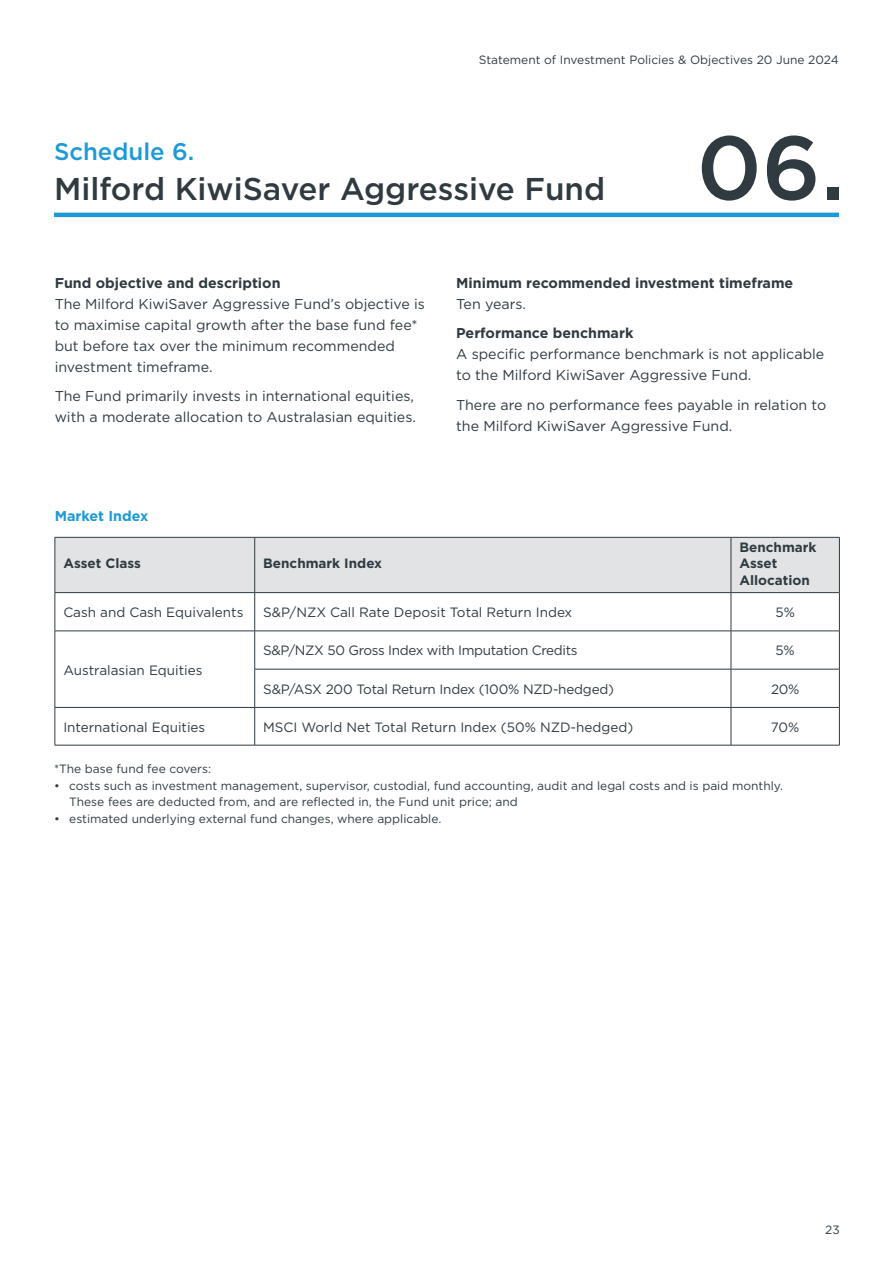
<style>
.page{position:relative;width:893px;height:1263px;background:#fff}
.page>*{position:absolute;margin:0;border:0;box-sizing:border-box;transform-origin:0 0}
.t1{font:500 90px "Gotham";color:#2f3b41}
.t2{font:500 31.5px "Gotham";color:#2f3b41}
.t3{font:500 24px "Gotham";color:#1c99d6}
.Body_copy{font:14.25px/21px "Gotham";color:#2f3b41}
.Bold_body_subheader{font:700 14.25px "Gotham";color:#2f3b41}
.Bold_body_subheader-2{font:700 14.25px "Gotham";color:#1c99d6}
.Bold_body_subheader-3{font:14.25px "Gotham";color:#2f3b41}
.Bold_grey_subheaders_1mm_drop{font:13.5px "Gotham";color:#2f3b41}
.t4{font:700 13.5px/16.2px "Gotham";color:#2f3b41}
.Bold_grey_subheaders_1mm_drop-2{font:13.5px "Gotham";letter-spacing:-.025em;color:#2f3b41}
.Body_copy-2{font:12px/16.5px "Gotham";color:#2f3b41}
</style>
<div class="page">
<hr style="left:54px;top:213px;width:785px;height:4px;background:#1c99d6">
<div style="left:56px;top:538px;width:783px;height:54px;background:#e1e3e4"></div>
<svg style="left:56px;top:593px;width:783px;height:152px"></svg>
<svg style="left:56px;top:632px;width:783px;height:75px"></svg>
<hr style="left:55px;top:537px;width:200px;height:1px;background:#2f3b41">
<hr style="left:55px;top:537px;width:1px;height:55px;background:#2f3b41">
<hr style="left:255px;top:537px;width:476px;height:1px;background:#2f3b41">
<hr style="left:731px;top:537px;width:109px;height:1px;background:#2f3b41">
<hr style="left:839px;top:537px;width:1px;height:55px;background:#2f3b41">
<hr style="left:55px;top:592px;width:200px;height:1px;background:#2f3b41">
<hr style="left:55px;top:593px;width:1px;height:38px;background:#2f3b41">
<hr style="left:255px;top:592px;width:476px;height:1px;background:#2f3b41">
<hr style="left:254px;top:593px;width:1px;height:38px;background:#2f3b41">
<hr style="left:731px;top:592px;width:109px;height:1px;background:#2f3b41">
<hr style="left:731px;top:593px;width:1px;height:38px;background:#2f3b41">
<hr style="left:839px;top:593px;width:1px;height:38px;background:#2f3b41">
<hr style="left:55px;top:631px;width:200px;height:1px;background:#2f3b41">
<hr style="left:55px;top:631px;width:1px;height:38px;background:#2f3b41">
<hr style="left:254px;top:631px;width:1px;height:38px;background:#2f3b41">
<hr style="left:731px;top:631px;width:1px;height:38px;background:#2f3b41">
<hr style="left:839px;top:631px;width:1px;height:38px;background:#2f3b41">
<hr style="left:55px;top:669px;width:1px;height:38px;background:#2f3b41">
<hr style="left:255px;top:669px;width:476px;height:1px;background:#2f3b41">
<hr style="left:254px;top:669px;width:1px;height:38px;background:#2f3b41">
<hr style="left:731px;top:669px;width:109px;height:1px;background:#2f3b41">
<hr style="left:731px;top:669px;width:1px;height:38px;background:#2f3b41">
<hr style="left:839px;top:669px;width:1px;height:38px;background:#2f3b41">
<hr style="left:55px;top:707px;width:200px;height:1px;background:#2f3b41">
<hr style="left:55px;top:708px;width:1px;height:37px;background:#2f3b41">
<hr style="left:255px;top:707px;width:476px;height:1px;background:#2f3b41">
<hr style="left:254px;top:708px;width:1px;height:37px;background:#2f3b41">
<hr style="left:731px;top:707px;width:109px;height:1px;background:#2f3b41">
<hr style="left:731px;top:708px;width:1px;height:37px;background:#2f3b41">
<hr style="left:839px;top:708px;width:1px;height:37px;background:#2f3b41">
<hr style="left:55px;top:745px;width:200px;height:1px;background:#2f3b41">
<hr style="left:255px;top:745px;width:476px;height:1px;background:#2f3b41">
<hr style="left:731px;top:745px;width:109px;height:1px;background:#2f3b41">
<hr style="left:254px;top:537px;width:1px;height:55px;background:#2f3b41">
<hr style="left:731px;top:537px;width:1px;height:55px;background:#2f3b41">
<hr style="left:255px;top:631px;width:476px;height:1px;background:#2f3b41">
<hr style="left:731px;top:631px;width:109px;height:1px;background:#2f3b41">
<p class="Body_copy-2" style="left:479px;top:51px;width:361px">Statement of Investment Policies &amp; Objectives 20 June 2024</p>
<p class="t3" style="left:54px;top:136px;width:142px">Schedule 6.</p>
<p class="t2" style="left:54px;top:168px;width:553px">Milford KiwiSaver Aggressive Fund</p>
<p class="t1" style="left:697px;top:109px;width:150px">06.</p>
<p class="Bold_body_subheader" style="left:55px;top:273px;width:227px">Fund objective and description</p>
<p class="Body_copy" style="left:55px;top:293px;width:372px">The Milford KiwiSaver Aggressive Fund’s objective is to maximise capital growth after the base fund fee* but before tax over the minimum recommended investment timeframe.</p>
<p class="Body_copy" style="left:55px;top:385px;width:363px">The Fund primarily invests in international equities, with a moderate allocation to Australasian equities.</p>
<p class="Bold_body_subheader-2" style="left:55px;top:506px;width:95px">Market Index</p>
<p class="t4" style="left:63px;top:555px;width:79px">Asset Class</p>
<p class="t4" style="left:263px;top:555px;width:120px">Benchmark Index</p>
<p class="Bold_body_subheader" style="left:456px;top:273px;width:339px">Minimum recommended investment timeframe</p>
<p class="Bold_body_subheader-3" style="left:456px;top:295px;width:71px">Ten years.</p>
<p class="Bold_body_subheader" style="left:456px;top:324px;width:179px">Performance benchmark</p>
<p class="Body_copy" style="left:456px;top:343px;width:370px">A specific performance benchmark is not applicable to the Milford KiwiSaver Aggressive Fund.</p>
<p class="Body_copy" style="left:456px;top:394px;width:372px">There are no performance fees payable in relation to the Milford KiwiSaver Aggressive Fund.</p>
<p class="t4" style="left:739px;top:539px;width:79px">Benchmark<br>Asset<br>Allocation</p>
<p class="Bold_grey_subheaders_1mm_drop" style="left:63px;top:604px;width:182px">Cash and Cash Equivalents</p>
<p class="Bold_grey_subheaders_1mm_drop" style="left:263px;top:604px;width:311px">S&amp;P/NZX Call Rate Deposit Total Return Index</p>
<p class="Bold_grey_subheaders_1mm_drop" style="left:775px;top:604px;width:21px">5%</p>
<p class="Bold_grey_subheaders_1mm_drop" style="left:63px;top:661px;width:141px">Australasian Equities</p>
<p class="Bold_grey_subheaders_1mm_drop-2" style="left:263px;top:642px;width:316px">S&amp;P/NZX 50 Gross Index with Imputation Credits</p>
<p class="Bold_grey_subheaders_1mm_drop" style="left:776px;top:642px;width:21px">5%</p>
<p class="Bold_grey_subheaders_1mm_drop" style="left:263px;top:680px;width:352px">S&amp;P/ASX 200 Total Return Index (100% NZD-hedged)</p>
<p class="Bold_grey_subheaders_1mm_drop" style="left:771px;top:680px;width:30px">20%</p>
<p class="Bold_grey_subheaders_1mm_drop" style="left:63px;top:718px;width:143px">International Equities</p>
<p class="Bold_grey_subheaders_1mm_drop" style="left:263px;top:718px;width:371px">MSCI World Net Total Return Index (50% NZD-hedged)</p>
<p class="Bold_grey_subheaders_1mm_drop" style="left:771px;top:718px;width:30px">70%</p>
<p class="Body_copy-2" style="left:54px;top:760px;width:159px">*The base fund fee covers:</p>
<p class="Body_copy-2" style="left:69px;top:777px;width:715px;text-indent:-15px">• costs such as investment management, supervisor, custodial, fund accounting, audit and legal costs and is paid monthly.<br>These fees are deducted from, and are reflected in, the Fund unit price; and</p>
<p class="Body_copy-2" style="left:54px;top:810px;width:389px">• estimated underlying external fund changes, where applicable.</p>
<p class="Body_copy-2" style="left:825px;top:1221px;width:16px">23</p>
</div>
